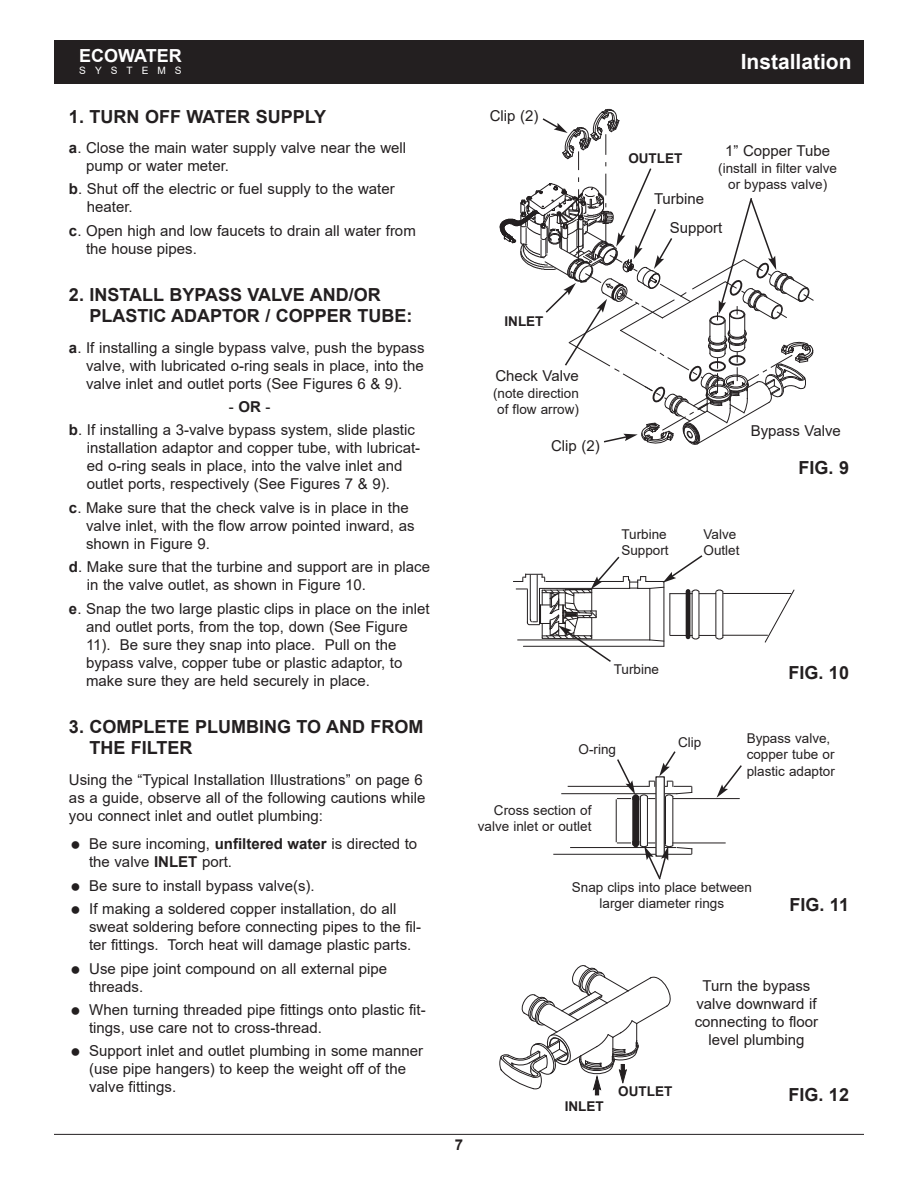
<style>
.page{position:relative;width:918px;height:1188px;background:#fff}
.page>*{position:absolute;margin:0;border:0;box-sizing:border-box;transform-origin:0 0}
.t1{font:700 21px "Arial";color:#fff}
.t2{font:700 18px/21.6px "Arial";color:#231f20}
.t3{font:700 18px "Arial";color:#fff}
.t4{font:15px/18px "Arial";color:#231f20}
.t5{font:700 15px "Arial";color:#231f20}
.t6{font:13.5px/16.2px "Arial";color:#231f20}
.t7{font:700 13.5px "Arial";color:#231f20}
.t8{font:10.2px "Arial";letter-spacing:.89em;color:#fff}
.s1{font-weight:700}
</style>
<div class="page">
<hr style="left:54px;top:1134px;width:810px;height:1px;background:#231f20">
<svg style="left:764px;top:589px;width:30px;height:54px"></svg>
<hr style="left:723px;top:635px;width:45px;height:1px;background:#231f20">
<hr style="left:723px;top:593px;width:68px;height:1px;background:#231f20">
<svg style="left:499px;top:965px;width:171px;height:130px"></svg>
<hr style="left:673px;top:798px;width:66px;height:1px;background:#231f20">
<hr style="left:673px;top:842px;width:52px;height:1px;background:#231f20">
<hr style="left:562px;top:793px;width:93px;height:1px;background:#231f20">
<hr style="left:571px;top:847px;width:84px;height:1px;background:#231f20">
<hr style="left:554px;top:854px;width:101px;height:1px;background:#231f20">
<hr style="left:568px;top:786px;width:79px;height:1px;background:#231f20">
<svg style="left:717px;top:765px;width:25px;height:33px"></svg>
<svg style="left:616px;top:751px;width:77px;height:129px"></svg>
<div style="left:54px;top:40px;width:810px;height:44px;background:#231f20"></div>
<svg style="left:513px;top:555px;width:211px;height:107px"></svg>
<svg style="left:499px;top:108px;width:315px;height:337px"></svg>
<p class="t3" style="left:79px;top:46px;width:104px">ECOWATER</p>
<p class="t8" style="left:79px;top:65px;width:104px">SYSTEMS</p>
<p class="t2" style="left:69px;top:106px;width:259px">1. TURN OFF WATER SUPPLY</p>
<p class="t4" style="left:86px;top:139px;width:322px;text-indent:-17px"><span class="s1">a</span>. Close the main water supply valve near the well pump or water meter.</p>
<p class="t4" style="left:87px;top:180px;width:309px;text-indent:-18px"><span class="s1">b</span>. Shut off the electric or fuel supply to the water heater.</p>
<p class="t4" style="left:86px;top:221px;width:331px;text-indent:-17px"><span class="s1">c</span>. Open high and low faucets to drain all water from the house pipes.</p>
<p class="t2" style="left:89px;top:284px;width:325px;text-indent:-20px">2. INSTALL BYPASS VALVE AND/OR<br>PLASTIC ADAPTOR / COPPER TUBE:</p>
<p class="t4" style="left:86px;top:338px;width:340px;text-align:justify;text-indent:-17px"><span class="s1">a</span>. If installing a single bypass valve, push the bypass valve, with lubricated o-ring seals in place, into the valve inlet and outlet ports (See Figures 6 &amp; 9).</p>
<p class="t4" style="left:69px;top:395px;width:347px;line-height:23.4px;text-indent:160px">- <span class="s1">OR</span> -<br><span class="s1">b</span>. If installing a 3-valve bypass system, slide plastic</p>
<p class="t4" style="left:87px;top:439px;width:335px">installation adaptor and copper tube, with lubricat&shy;ed o-ring seals in place, into the valve inlet and outlet ports, respectively (See Figures 7 &amp; 9).</p>
<p class="t4" style="left:86px;top:499px;width:330px;text-indent:-17px"><span class="s1">c</span>. Make sure that the check valve is in place in the valve inlet, with the flow arrow pointed inward, as shown in Figure 9.</p>
<p class="t4" style="left:87px;top:558px;width:345px;text-indent:-18px"><span class="s1">d</span>. Make sure that the turbine and support are in place in the valve outlet, as shown in Figure 10.</p>
<p class="t4" style="left:86px;top:599px;width:345px;text-indent:-17px"><span class="s1">e</span>. Snap the two large plastic clips in place on the inlet and outlet ports, from the top, down (See Figure 11). Be sure they snap into place. Pull on the bypass valve, copper tube or plastic adaptor, to make sure they are held securely in place.</p>
<p class="t2" style="left:89px;top:716px;width:336px;text-indent:-20px">3. COMPLETE PLUMBING TO AND FROM<br>THE FILTER</p>
<p class="t4" style="left:69px;top:770px;width:358px">Using the “Typical Installation Illustrations” on page 6 as a guide, observe all of the following cautions while you connect inlet and outlet plumbing:</p>
<p class="t4" style="left:89px;top:835px;width:330px">Be sure incoming, <span class="s1">unfiltered water</span> is directed to the valve <span class="s1">INLET</span> port.</p>
<p class="t4" style="left:89px;top:874px;width:309px;line-height:23.4px">Be sure to install bypass valve(s).<br>If making a soldered copper installation, do all</p>
<p class="t4" style="left:89px;top:918px;width:334px">sweat soldering before connecting pipes to the fil&shy;ter fittings. Torch heat will damage plastic parts.</p>
<p class="t4" style="left:89px;top:959px;width:300px">Use pipe joint compound on all external pipe threads.</p>
<p class="t4" style="left:89px;top:1001px;width:338px">When turning threaded pipe fittings onto plastic fit&shy;tings, use care not to cross-thread.</p>
<p class="t4" style="left:89px;top:1042px;width:336px">Support inlet and outlet plumbing in some manner (use pipe hangers) to keep the weight off of the valve fittings.</p>
<p class="t4" style="left:490px;top:107px;width:50px">Clip (2)</p>
<h1 class="t1" style="left:741px;top:50px;width:112px">Installation</h1>
<p class="t7" style="left:628px;top:150px;width:55px">OUTLET</p>
<p class="t4" style="left:654px;top:189px;width:52px">Turbine</p>
<p class="t4" style="left:725px;top:142px;width:107px">1” Copper Tube</p>
<p class="t6" style="left:718px;top:160px;width:120px;text-align:center">(install in filter valve or bypass valve)</p>
<p class="t4" style="left:670px;top:219px;width:54px">Support</p>
<p class="t7" style="left:505px;top:314px;width:41px">INLET</p>
<p class="t4" style="left:495px;top:367px;width:85px">Check Valve</p>
<p class="t6" style="left:493px;top:385px;width:87px;text-align:center">(note direction of flow arrow)</p>
<p class="t4" style="left:551px;top:437px;width:50px">Clip (2)</p>
<p class="t4" style="left:751px;top:422px;width:92px">Bypass Valve</p>
<p class="t2" style="left:798px;top:457px;width:52px">FIG. 9</p>
<p class="t6" style="left:621px;top:526px;width:49px">Turbine<br>Support</p>
<p class="t6" style="left:704px;top:526px;width:38px">Valve<br>Outlet</p>
<p class="t6" style="left:614px;top:661px;width:47px">Turbine</p>
<p class="t6" style="left:579px;top:741px;width:39px">O-ring</p>
<p class="t6" style="left:478px;top:802px;width:115px;text-align:right">Cross section of valve inlet or outlet</p>
<p class="t6" style="left:678px;top:734px;width:25px">Clip</p>
<p class="t2" style="left:788px;top:662px;width:62px">FIG. 10</p>
<p class="t6" style="left:747px;top:731px;width:90px">Bypass valve, copper tube or plastic adaptor</p>
<p class="t6" style="left:572px;top:879px;width:182px;text-align:center">Snap clips into place between larger diameter rings</p>
<p class="t2" style="left:789px;top:894px;width:61px">FIG. 11</p>
<p class="t5" style="left:455px;top:1137px;width:10px">7</p>
<p class="t7" style="left:565px;top:1099px;width:41px">INLET</p>
<p class="t7" style="left:618px;top:1084px;width:55px">OUTLET</p>
<p class="t4" style="left:695px;top:977px;width:125px;text-align:center">Turn the bypass valve downward if connecting to floor level plumbing</p>
<p class="t2" style="left:788px;top:1084px;width:62px">FIG. 12</p>
</div>
